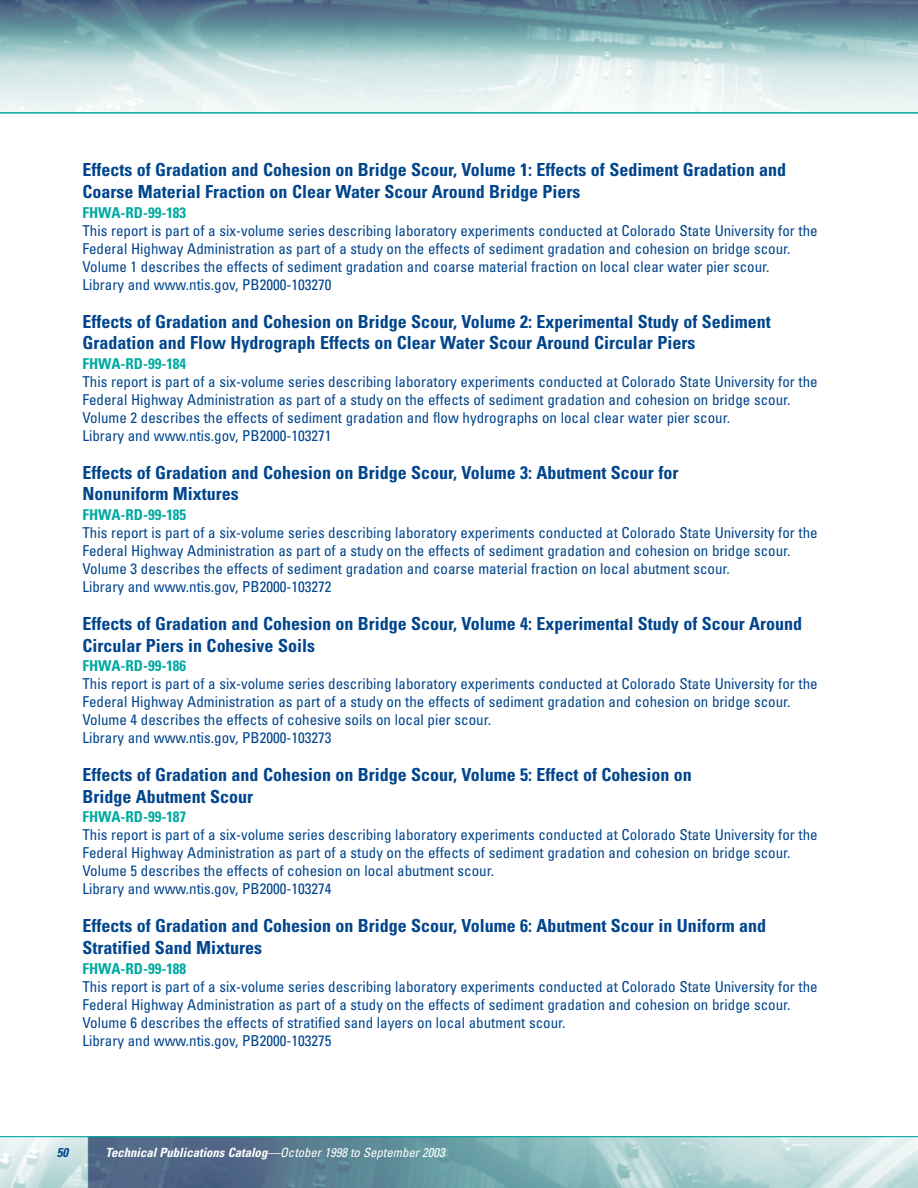
<style>
.page{position:relative;width:918px;height:1188px;background:#fff}
.page>*{position:absolute;margin:0;border:0;box-sizing:border-box;transform-origin:0 0}
.t1{font:700 condensed 18px/21.6px "Univers";color:#00458d}
.t2{font:condensed 15px/18px "Univers";color:#00458d}
.t3{font:700 condensed 15px "Univers";color:#00a9a1}
.t4{font:italic 700 condensed 12.75px "Univers";color:#fff}
.t5{font:italic 700 condensed 12.75px "Univers";color:#00458d}
.s1{font-weight:400}
</style>
<div class="page">
<svg style="left:0;top:0;width:918px;height:112px;background:#aac6cb"></svg>
<img style="left:0;top:1137px;width:918px;height:51px">
<hr style="left:0;top:112px;width:918px;height:2px;background:#00a9a1">
<hr style="left:0;top:1136px;width:918px;height:1px;background:#00a9a1">
<p class="t1" style="left:83px;top:161px;width:705px">Effects of Gradation and Cohesion on Bridge Scour, Volume 1: Effects of Sediment Gradation and<br>Coarse Material Fraction on Clear Water Scour Around Bridge Piers</p>
<p class="t3" style="left:83px;top:207px;width:105px">FHWA-RD-99-183</p>
<p class="t2" style="left:83px;top:223px;width:737px">This report is part of a six-volume series describing laboratory experiments conducted at Colorado State University for the Federal Highway Administration as part of a study on the effects of sediment gradation and cohesion on bridge scour.<br>Volume 1 describes the effects of sediment gradation and coarse material fraction on local clear water pier scour.<br>Library and www.ntis.gov, PB2000-103270</p>
<p class="t1" style="left:83px;top:312px;width:690px">Effects of Gradation and Cohesion on Bridge Scour, Volume 2: Experimental Study of Sediment<br>Gradation and Flow Hydrograph Effects on Clear Water Scour Around Circular Piers</p>
<p class="t3" style="left:83px;top:358px;width:105px">FHWA-RD-99-184</p>
<p class="t2" style="left:83px;top:374px;width:737px">This report is part of a six-volume series describing laboratory experiments conducted at Colorado State University for the Federal Highway Administration as part of a study on the effects of sediment gradation and cohesion on bridge scour.<br>Volume 2 describes the effects of sediment gradation and flow hydrographs on local clear water pier scour.<br>Library and www.ntis.gov, PB2000-103271</p>
<p class="t1" style="left:83px;top:464px;width:597px">Effects of Gradation and Cohesion on Bridge Scour, Volume 3: Abutment Scour for<br>Nonuniform Mixtures</p>
<p class="t3" style="left:83px;top:509px;width:105px">FHWA-RD-99-185</p>
<p class="t2" style="left:83px;top:525px;width:737px">This report is part of a six-volume series describing laboratory experiments conducted at Colorado State University for the Federal Highway Administration as part of a study on the effects of sediment gradation and cohesion on bridge scour.<br>Volume 3 describes the effects of sediment gradation and coarse material fraction on local abutment scour.<br>Library and www.ntis.gov, PB2000-103272</p>
<p class="t1" style="left:83px;top:615px;width:721px">Effects of Gradation and Cohesion on Bridge Scour, Volume 4: Experimental Study of Scour Around<br>Circular Piers in Cohesive Soils</p>
<p class="t3" style="left:83px;top:660px;width:105px">FHWA-RD-99-186</p>
<p class="t2" style="left:83px;top:676px;width:737px">This report is part of a six-volume series describing laboratory experiments conducted at Colorado State University for the Federal Highway Administration as part of a study on the effects of sediment gradation and cohesion on bridge scour.<br>Volume 4 describes the effects of cohesive soils on local pier scour.<br>Library and www.ntis.gov, PB2000-103273</p>
<p class="t1" style="left:83px;top:766px;width:611px">Effects of Gradation and Cohesion on Bridge Scour, Volume 5: Effect of Cohesion on<br>Bridge Abutment Scour</p>
<p class="t3" style="left:83px;top:811px;width:105px">FHWA-RD-99-187</p>
<p class="t2" style="left:83px;top:827px;width:737px">This report is part of a six-volume series describing laboratory experiments conducted at Colorado State University for the Federal Highway Administration as part of a study on the effects of sediment gradation and cohesion on bridge scour.<br>Volume 5 describes the effects of cohesion on local abutment scour.<br>Library and www.ntis.gov, PB2000-103274</p>
<p class="t1" style="left:83px;top:917px;width:685px">Effects of Gradation and Cohesion on Bridge Scour, Volume 6: Abutment Scour in Uniform and<br>Stratified Sand Mixtures</p>
<p class="t3" style="left:83px;top:963px;width:105px">FHWA-RD-99-188</p>
<p class="t2" style="left:83px;top:979px;width:737px">This report is part of a six-volume series describing laboratory experiments conducted at Colorado State University for the Federal Highway Administration as part of a study on the effects of sediment gradation and cohesion on bridge scour.<br>Volume 6 describes the effects of stratified sand layers on local abutment scour.<br>Library and www.ntis.gov, PB2000-103275</p>
<p class="t5" style="left:57px;top:1148px;width:13px">50</p>
<p class="t4" style="left:106px;top:1148px;width:341px">Technical Publications Catalog<span class="s1">—October 1998 to September 2003</span></p>
</div>
